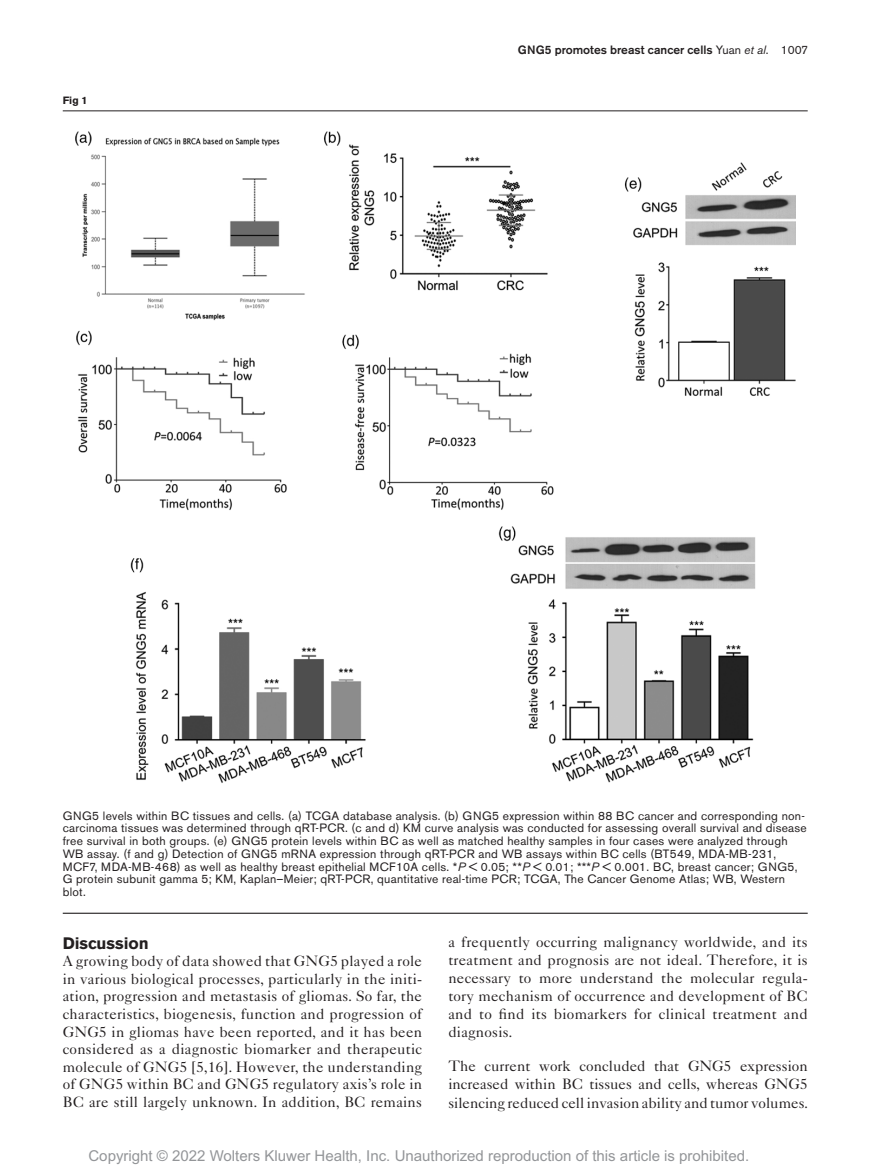
<style>
.page{position:relative;width:881px;height:1174px;background:#fff}
.page>*{position:absolute;margin:0;border:0;box-sizing:border-box;transform-origin:0 0}
.t1{font:700 16.5px "Akzidenz Grotesk BE";color:#231f20}
.t2{font:15px/17.5px "Caslon 540 LT Std";letter-spacing:.015em;color:#231f20;text-align:justify}
.t3{font:15px "Arial MT Std";color:#939598}
.t4{font:12px/12.8px "Akzidenz Grotesk BE";letter-spacing:.02em;color:#231f20}
.t5{font:500 12px "Akzidenz Grotesk BE";color:#231f20}
.t6{font:700 10.5px "Akzidenz Grotesk BE";color:#231f20}
.s1{font-weight:400}
.s2{font-weight:400;font-style:italic}
.s3{font-style:italic}
</style>
<div class="page">
<img style="left:75px;top:131px;width:720px;height:652px">
<hr style="left:63px;top:111px;width:744px;height:1px;background:#231f20">
<hr style="left:63px;top:912px;width:744px;height:1px;background:#231f20">
<p class="t6" style="left:63px;top:94px;width:26px">Fig 1</p>
<p class="t5" style="left:517px;top:42px;width:292px">GNG5 promotes breast cancer cells <span class="s1">Yuan</span> <span class="s2">et al</span><span class="s1">. 1007</span></p>
<p class="t4" style="left:63px;top:809px;width:745px">GNG5 levels within BC tissues and cells. (a) TCGA database analysis. (b) GNG5 expression within 88 BC cancer and corresponding non&shy;carcinoma tissues was determined through qRT-PCR. (c and d) KM curve analysis was conducted for assessing overall survival and disease free survival in both groups. (e) GNG5 protein levels within BC as well as matched healthy samples in four cases were analyzed through WB assay. (f and g) Detection of GNG5 mRNA expression through qRT-PCR and WB assays within BC cells (BT549, MDA-MB-231, MCF7, MDA-MB-468) as well as healthy breast epithelial MCF10A cells. *<span class="s3">P</span> &lt; 0.05; **<span class="s3">P</span> &lt; 0.01; ***<span class="s3">P</span> &lt; 0.001. BC, breast cancer; GNG5, G protein subunit gamma 5; KM, Kaplan–Meier; qRT-PCR, quantitative real-time PCR; TCGA, The Cancer Genome Atlas; WB, Western blot.</p>
<p class="t1" style="left:63px;top:933px;width:87px">Discussion</p>
<p class="t2" style="left:63px;top:952px;width:361px">A growing body of data showed that GNG5 played a role in various biological processes, particularly in the initi&shy;ation, progression and metastasis of gliomas. So far, the characteristics, biogenesis, function and progression of GNG5 in gliomas have been reported, and it has been considered as a diagnostic biomarker and therapeutic molecule of GNG5 [5,16]. However, the understanding of GNG5 within BC and GNG5 regulatory axis’s role in BC are still largely unknown. In addition, BC remains</p>
<p class="t2" style="left:448px;top:932px;width:361px;line-height:18px">a frequently occurring malignancy worldwide, and its treatment and prognosis are not ideal. Therefore, it is necessary to more understand the molecular regula&shy;tory mechanism of occurrence and development of BC and to find its biomarkers for clinical treatment and diagnosis.</p>
<p class="t2" style="left:448px;top:1057px;width:361px;line-height:18px">The current work concluded that GNG5 expression increased within BC tissues and cells, whereas GNG5 silencing reduced cell invasion ability and tumor volumes.</p>
<p class="t3" style="left:88px;top:1147px;width:662px">Copyright © 2022 Wolters Kluwer Health, Inc. Unauthorized reproduction of this article is prohibited.</p>
</div>
